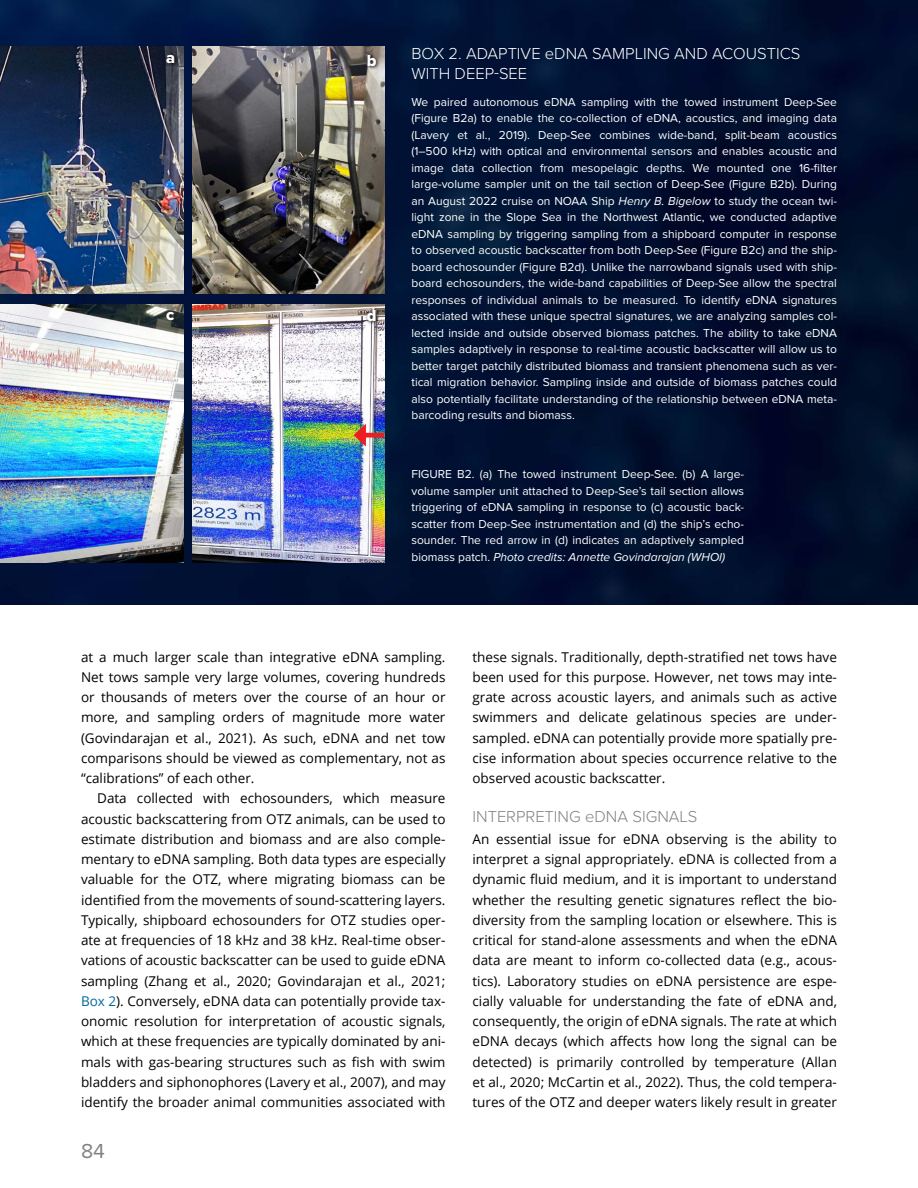
<style>
.page{position:relative;width:918px;height:1188px;background:#fff}
.page>*{position:absolute;margin:0;border:0;box-sizing:border-box;transform-origin:0 0}
.t1{font:21px "Proxima Nova";color:#808285}
.t2{font:300 16.5px/19.5px "Proxima Nova";color:#fff}
.t3{font:300 16.5px "Proxima Nova";color:#808285}
.t4{font:16.5px "Proxima Nova Extrabld";color:#fff}
.t5{font:13.5px/20.2px "Open Sans";color:#000;text-align:justify}
.t6{font:12px/16.5px "Proxima Nova";color:#fff;text-align:justify}
.s1{font-style:italic}
.s2{color:#00689e}
</style>
<div class="page">
<img style="left:0;top:0;width:918px;height:605px">
<img style="left:0;top:304px;width:183px;height:259px">
<img style="left:193px;top:304px;width:191px;height:259px">
<img style="left:0;top:46px;width:183px;height:247px">
<img style="left:193px;top:46px;width:191px;height:247px">
<svg style="left:164px;top:52px;width:15px;height:15px"></svg>
<svg style="left:164px;top:309px;width:15px;height:15px"></svg>
<svg style="left:365px;top:52px;width:15px;height:19px"></svg>
<svg style="left:365px;top:308px;width:15px;height:18px"></svg>
<div style="left:362px;top:433px;width:22px;height:5px;background:#ed1d24"></div>
<svg style="left:354px;top:424px;width:12px;height:23px"></svg>
<p class="t4" style="left:166px;top:45px;width:11px">a</p>
<p class="t4" style="left:166px;top:302px;width:10px">c</p>
<p class="t4" style="left:367px;top:48px;width:11px">b</p>
<p class="t4" style="left:367px;top:303px;width:11px">d</p>
<p class="t2" style="left:411px;top:43px;width:390px">BOX 2. ADAPTIVE eDNA SAMPLING AND ACOUSTICS<br>WITH DEEP-SEE</p>
<p class="t6" style="left:411px;top:94px;width:427px">We paired autonomous eDNA sampling with the towed instrument Deep-See (Figure B2a) to enable the co-collection of eDNA, acoustics, and imaging data (Lavery et al., 2019). Deep-See combines wide-band, split-beam acoustics (1–500 kHz) with optical and environmental sensors and enables acoustic and image data collection from mesopelagic depths. We mounted one 16-filter large-volume sampler unit on the tail section of Deep-See (Figure B2b). During an August 2022 cruise on NOAA Ship <span class="s1">Henry B. Bigelow</span> to study the ocean twi&shy;light zone in the Slope Sea in the Northwest Atlantic, we conducted adaptive eDNA sampling by triggering sampling from a shipboard computer in response to observed acoustic backscatter from both Deep-See (Figure B2c) and the ship&shy;board echosounder (Figure B2d). Unlike the narrowband signals used with ship&shy;board echosounders, the wide-band capabilities of Deep-See allow the spectral responses of individual animals to be measured. To identify eDNA signatures associated with these unique spectral signatures, we are analyzing samples col&shy;lected inside and outside observed biomass patches. The ability to take eDNA samples adaptively in response to real-time acoustic backscatter will allow us to better target patchily distributed biomass and transient phenomena such as ver&shy;tical migration behavior. Sampling inside and outside of biomass patches could also potentially facilitate understanding of the relationship between eDNA meta&shy;barcoding results and biomass.</p>
<p class="t6" style="left:411px;top:466px;width:334px">FIGURE B2. (a) The towed instrument Deep-See. (b) A large&shy;volume sampler unit attached to Deep-See’s tail section allows triggering of eDNA sampling in response to (c) acoustic back&shy;scatter from Deep-See instrumentation and (d) the ship’s echo&shy;sounder. The red arrow in (d) indicates an adaptively sampled biomass patch. <span class="s1">Photo credits: Annette Govindarajan (WHOI)</span></p>
<p class="t5" style="left:81px;top:646px;width:366px">at a much larger scale than integrative eDNA sampling.<br>Net tows sample very large volumes, covering hundreds or thousands of meters over the course of an hour or more, and sampling orders of magnitude more water (Govindarajan et al., 2021). As such, eDNA and net tow comparisons should be viewed as complementary, not as “calibrations” of each other.</p>
<p class="t5" style="left:81px;top:788px;width:366px;text-indent:16px">Data collected with echosounders, which measure acoustic backscattering from OTZ animals, can be used to estimate distribution and biomass and are also comple&shy;mentary to eDNA sampling. Both data types are especially valuable for the OTZ, where migrating biomass can be identified from the movements of sound-scattering layers.<br>Typically, shipboard echosounders for OTZ studies oper&shy;ate at frequencies of 18 kHz and 38 kHz. Real-time obser&shy;vations of acoustic backscatter can be used to guide eDNA sampling (Zhang et al., 2020; Govindarajan et al., 2021; <span class="s2">Box 2</span>). Conversely, eDNA data can potentially provide tax&shy;onomic resolution for interpretation of acoustic signals, which at these frequencies are typically dominated by ani&shy;mals with gas-bearing structures such as fish with swim bladders and siphonophores (Lavery et al., 2007), and may identify the broader animal communities associated with</p>
<h1 class="t1" style="left:81px;top:1139px;width:25px">84</h1>
<p class="t5" style="left:472px;top:646px;width:366px">these signals. Traditionally, depth-stratified net tows have been used for this purpose. However, net tows may inte&shy;grate across acoustic layers, and animals such as active swimmers and delicate gelatinous species are under&shy;sampled. eDNA can potentially provide more spatially pre&shy;cise information about species occurrence relative to the observed acoustic backscatter.</p>
<p class="t3" style="left:472px;top:804px;width:227px">INTERPRETING eDNA SIGNALS</p>
<p class="t5" style="left:472px;top:828px;width:366px">An essential issue for eDNA observing is the ability to interpret a signal appropriately. eDNA is collected from a dynamic fluid medium, and it is important to understand whether the resulting genetic signatures reflect the bio&shy;diversity from the sampling location or elsewhere. This is critical for stand-alone assessments and when the eDNA data are meant to inform co-collected data (e.g., acous&shy;tics). Laboratory studies on eDNA persistence are espe&shy;cially valuable for understanding the fate of eDNA and, consequently, the origin of eDNA signals. The rate at which eDNA decays (which affects how long the signal can be detected) is primarily controlled by temperature (Allan et al., 2020; McCartin et al., 2022). Thus, the cold tempera&shy;tures of the OTZ and deeper waters likely result in greater</p>
</div>
